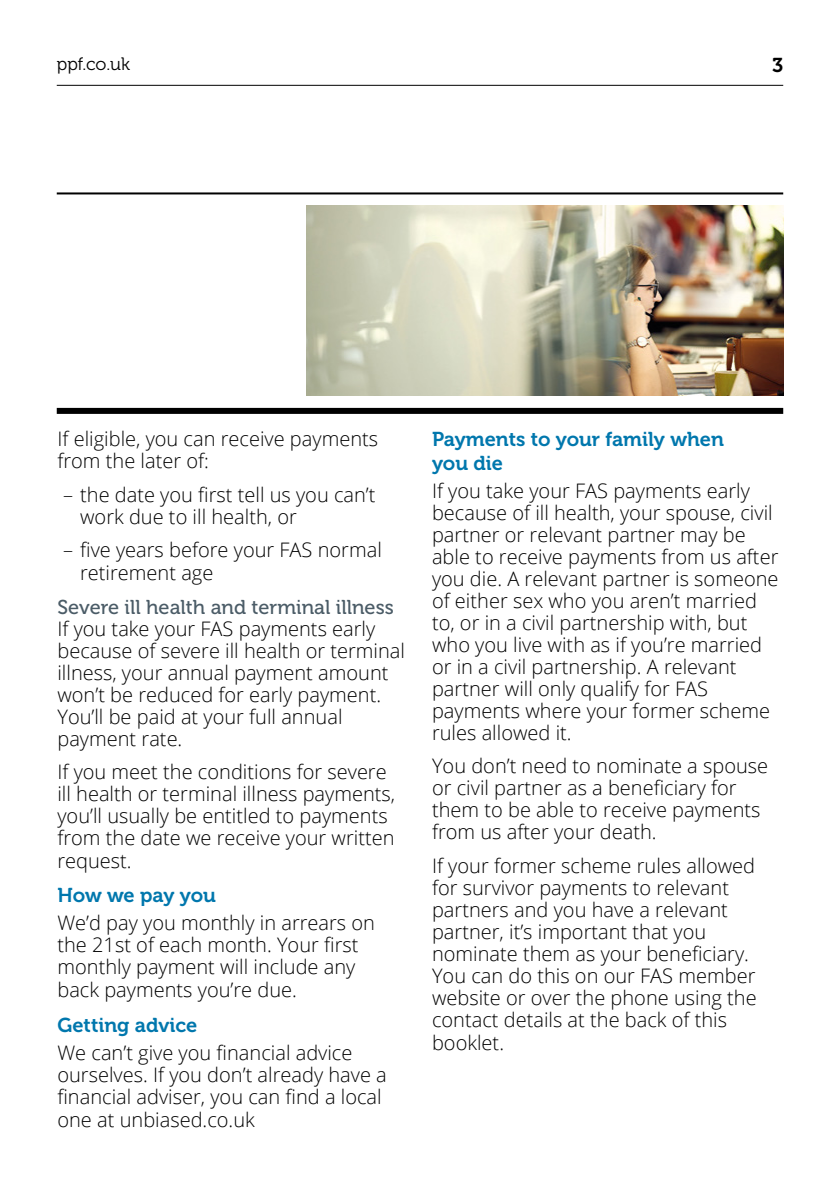
<style>
.page{position:relative;width:840px;height:1191px;background:#fff}
.page>*{position:absolute;margin:0;border:0;box-sizing:border-box;transform-origin:0 0}
.t1{font:300 20px/22px "Open Sans";color:#000}
.t2{font:20px/24px "Museo 700";color:#0077ad}
.t3{font:20px "Museo 500";color:#4b5c67}
.t4{font:20px "Museo 700";color:#000}
.t5{font:18px "Museo 300";color:#000}
</style>
<div class="page">
<hr style="left:57px;top:192px;width:725px;height:2px;background:#000">
<div style="left:57px;top:408px;width:725px;height:6px;background:#000"></div>
<hr style="left:57px;top:85px;width:725px;height:1px;background:#000">
<img style="left:306px;top:205px;width:476px;height:191px">
<p class="t5" style="left:57px;top:54px;width:75px">ppf.co.uk</p>
<p class="t4" style="left:771px;top:54px;width:13px">3</p>
<p class="t1" style="left:57px;top:427px;width:322px">If eligible, you can receive payments from the later of:</p>
<p class="t1" style="left:80px;top:483px;width:297px;text-indent:-17px">– the date you first tell us you can’t work due to ill health, or</p>
<p class="t1" style="left:80px;top:538px;width:303px;line-height:22.8px;text-indent:-17px">– five years before your FAS normal retirement age</p>
<p class="t3" style="left:57px;top:596px;width:338px">Severe ill health and terminal illness</p>
<p class="t1" style="left:57px;top:617px;width:349px">If you take your FAS payments early because of severe ill health or terminal illness, your annual payment amount won’t be reduced for early payment.<br>You’ll be paid at your full annual payment rate.</p>
<p class="t1" style="left:57px;top:760px;width:339px">If you meet the conditions for severe ill health or terminal illness payments, you’ll usually be entitled to payments from the date we receive your written request.</p>
<p class="t2" style="left:57px;top:883px;width:160px">How we pay you</p>
<p class="t1" style="left:57px;top:911px;width:319px">We’d pay you monthly in arrears on the 21st of each month. Your first monthly payment will include any back payments you’re due.</p>
<p class="t2" style="left:57px;top:1013px;width:141px">Getting advice</p>
<p class="t1" style="left:57px;top:1041px;width:331px">We can’t give you financial advice ourselves. If you don’t already have a financial adviser, you can find a local one at unbiased.co.uk</p>
<p class="t2" style="left:432px;top:427px;width:293px">Payments to your family when you die</p>
<p class="t1" style="left:432px;top:479px;width:348px">If you take your FAS payments early because of ill health, your spouse, civil partner or relevant partner may be able to receive payments from us after you die. A relevant partner is someone of either sex who you aren’t married to, or in a civil partnership with, but who you live with as if you’re married or in a civil partnership. A relevant partner will only qualify for FAS payments where your former scheme rules allowed it.</p>
<p class="t1" style="left:432px;top:754px;width:337px">You don’t need to nominate a spouse or civil partner as a beneficiary for them to be able to receive payments from us after your death.</p>
<p class="t1" style="left:432px;top:853px;width:326px">If your former scheme rules allowed for survivor payments to relevant partners and you have a relevant partner, it’s important that you nominate them as your beneficiary.<br>You can do this on our FAS member website or over the phone using the contact details at the back of this booklet.</p>
</div>
